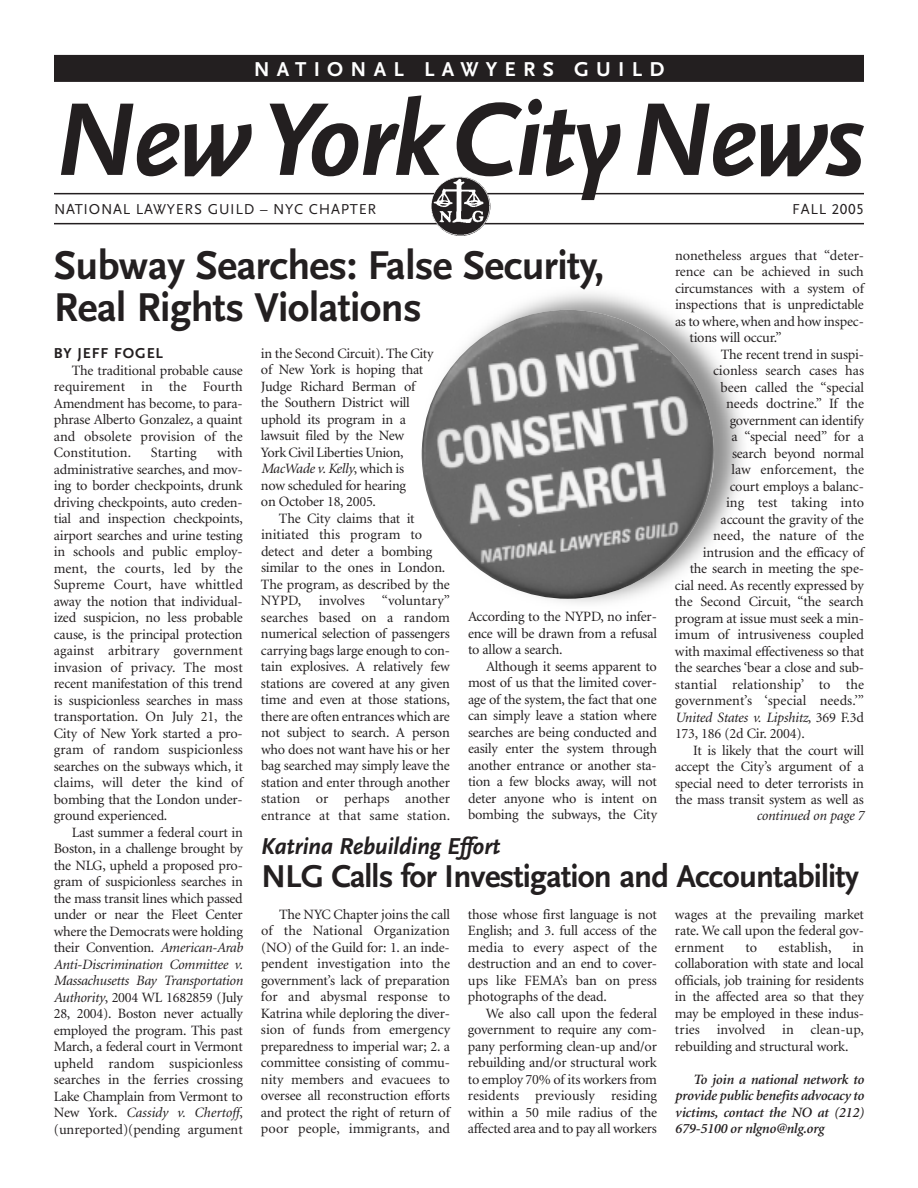
<style>
.page{position:relative;width:918px;height:1188px;background:#fff}
.page>*{position:absolute;margin:0;border:0;box-sizing:border-box;transform-origin:0 0}
.t1{font:italic 700 108px "Scala Sans LF";letter-spacing:-.03em;color:#231f20}
.t2{font:700 42px/42px "Scala Sans LF";letter-spacing:-.015em;color:#231f20}
.t3{font:700 33px "Scala Sans LF";letter-spacing:-.025em;color:#231f20}
.t4{font:italic 700 24px "Scala Sans LF";letter-spacing:-.015em;color:#231f20}
.t5{font:700 21px "Scala Sans LF";letter-spacing:.345em;color:#fff}
.t6{font:15px "Scala Sans LF";letter-spacing:.05em;color:#231f20}
.t7{font:700 15px "Scala Sans";letter-spacing:.055em;color:#231f20}
.t8{font:14.25px/16.5px "Minion";letter-spacing:-.015em;color:#231f20;text-align:justify}
.t9{font:14.25px "Minion";letter-spacing:.005em;color:#231f20}
.t10{font:italic 600 14.25px/16.5px "Minion";letter-spacing:-.015em;color:#231f20;text-align:justify}
.t11{font:italic 14.25px "Minion";letter-spacing:-.015em;color:#231f20}
.s1{font-style:normal}
.s2{font-style:italic}
</style>
<div class="page">
<div style="left:54px;top:55px;width:810px;height:27px;background:#231f20"></div>
<hr style="left:54px;top:193px;width:810px;height:1px;background:#231f20">
<hr style="left:54px;top:223px;width:810px;height:1px;background:#231f20">
<img style="left:431px;top:177px;width:59px;height:59px">
<img style="left:422px;top:310px;width:292px;height:289px">
<h3 class="t5" style="left:254px;top:62px;width:412px">NATIONAL LAWYERS GUILD</h3>
<h1 class="t1" style="left:54px;top:104px;width:811px">NewYorkCityNews</h1>
<p class="t6" style="left:54px;top:204px;width:324px">NATIONAL LAWYERS GUILD – NYC CHAPTER</p>
<p class="t6" style="left:792px;top:204px;width:73px">FALL 2005</p>
<h2 class="t2" style="left:54px;top:249px;width:552px">Subway Searches: False Security,<br>Real Rights Violations</h2>
<p class="t8" style="left:675px;top:248px;width:191px">nonetheless argues that “deter-</p>
<p class="t8" style="left:675px;top:264px;width:190px">rence can be achieved in such</p>
<p class="t8" style="left:675px;top:281px;width:190px">circumstances with a system of</p>
<p class="t8" style="left:675px;top:297px;width:190px">inspections that is unpredictable</p>
<p class="t8" style="left:675px;top:314px;width:190px">as to where, when and how inspec-</p>
<p class="t8" style="left:689px;top:330px;width:94px">tions will occur.”</p>
<p class="t8" style="left:721px;top:347px;width:145px">The recent trend in suspi-</p>
<p class="t8" style="left:713px;top:363px;width:153px">cionless search cases has</p>
<p class="t8" style="left:721px;top:380px;width:145px">been called the “special</p>
<p class="t8" style="left:726px;top:396px;width:140px">needs doctrine.” If the</p>
<p class="t8" style="left:730px;top:413px;width:136px">government can identify</p>
<p class="t8" style="left:732px;top:429px;width:134px">a “special need” for a</p>
<p class="t8" style="left:732px;top:446px;width:133px">search beyond normal</p>
<p class="t9" style="left:732px;top:464px;width:134px">law enforcement, the</p>
<p class="t8" style="left:730px;top:479px;width:136px">court employs a balanc-</p>
<p class="t9" style="left:726px;top:497px;width:139px">ing test taking into</p>
<p class="t8" style="left:721px;top:512px;width:145px">account the gravity of the</p>
<p class="t9" style="left:713px;top:530px;width:152px">need, the nature of the</p>
<p class="t8" style="left:703px;top:545px;width:163px">intrusion and the efficacy of</p>
<p class="t8" style="left:690px;top:561px;width:176px">the search in meeting the spe-</p>
<p class="t8" style="left:675px;top:578px;width:190px">cial need. As recently expressed by</p>
<p class="t8" style="left:675px;top:594px;width:190px">the Second Circuit, “the search</p>
<p class="t8" style="left:675px;top:611px;width:190px">program at issue must seek a min-</p>
<p class="t8" style="left:675px;top:627px;width:191px">imum of intrusiveness coupled</p>
<p class="t8" style="left:675px;top:644px;width:191px">with maximal effectiveness so that</p>
<p class="t8" style="left:675px;top:660px;width:191px">the searches ‘bear a close and sub-</p>
<p class="t9" style="left:675px;top:678px;width:191px">stantial relationship’ to the</p>
<p class="t9" style="left:675px;top:695px;width:191px">government’s ‘special needs.’”</p>
<p class="t11" style="left:675px;top:711px;width:191px">United States v. Lipshitz<span class="s1">, 369 F.3d</span></p>
<p class="t8" style="left:675px;top:726px;width:131px">173, 186 (2d Cir. 2004).</p>
<p class="t8" style="left:693px;top:743px;width:172px">It is likely that the court will</p>
<p class="t8" style="left:675px;top:759px;width:190px">accept the City’s argument of a</p>
<p class="t8" style="left:675px;top:776px;width:191px">special need to deter terrorists in</p>
<p class="t8" style="left:675px;top:792px;width:190px">the mass transit system as well as</p>
<p class="t8" style="left:261px;top:346px;width:174px;text-align:left">in the Second Circuit). The City of New York is hoping that<br>Judge Richard Berman of the Southern District will uphold its program in a lawsuit filed by the New<br>York Civil Liberties Union,<br><span class="s2">MacWade v. Kelly</span>, which is<br>now scheduled for hearing<br>on October 18, 2005.</p>
<p class="t8" style="left:261px;top:511px;width:191px;text-align:left;text-indent:18px">The City claims that it initiated this program to detect and deter a bombing similar to the ones in London.<br>The program, as described by the<br>NYPD, involves “voluntary” searches based on a random numerical selection of passengers carrying bags large enough to con&shy;tain explosives. A relatively few stations are covered at any given time and even at those stations, there are often entrances which are not subject to search. A person who does not want have his or her bag searched may simply leave the station and enter through another station or perhaps another entrance at that same station.</p>
<p class="t7" style="left:54px;top:348px;width:111px">BY JEFF FOGEL</p>
<p class="t8" style="left:54px;top:363px;width:191px;text-indent:18px">The traditional probable cause requirement in the Fourth Amendment has become, to para&shy;phrase Alberto Gonzalez, a quaint and obsolete provision of the Constitution.</p>
<p class="t8" style="left:54px;top:446px;width:191px;text-indent:163px">with administrative searches, and mov&shy;ing to border checkpoints, drunk driving checkpoints, auto creden&shy;tial and inspection checkpoints, airport searches and urine testing in schools and public employ&shy;ment, the courts, led by the Supreme Court, have whittled away the notion that individual&shy;ized suspicion, no less probable cause, is the principal protection against arbitrary government invasion of privacy. The most recent manifestation of this trend is suspicionless searches in mass transportation. On July 21, the City of New York started a pro&shy;gram of random suspicionless searches on the subways which, it claims, will deter the kind of bombing that the London under&shy;ground experienced.</p>
<p class="t8" style="left:54px;top:825px;width:191px;text-indent:18px">Last summer a federal court in Boston, in a challenge brought by the NLG, upheld a proposed pro&shy;gram of suspicionless searches in the mass transit lines which passed under or near the Fleet Center where the Democrats were holding their Convention. <span class="s2">American-Arab Anti-Discrimination Committee v.<br>Massachusetts Bay Transportation Authority</span>, 2004 WL 1682859 (July 28, 2004). Boston never actually employed the program. This past March, a federal court in Vermont upheld random suspicionless searches in the ferries crossing Lake Champlain from Vermont to New York. <span class="s2">Cassidy v. Chertoff</span>, (unreported)(pending argument</p>
<p class="t9" style="left:151px;top:447px;width:47px">Starting</p>
<p class="t8" style="left:468px;top:609px;width:191px">According to the NYPD, no infer&shy;ence will be drawn from a refusal to allow a search.</p>
<p class="t8" style="left:468px;top:659px;width:191px;text-indent:18px">Although it seems apparent to most of us that the limited cover&shy;age of the system, the fact that one can simply leave a station where searches are being conducted and easily enter the system through another entrance or another sta&shy;tion a few blocks away, will not deter anyone who is intent on bombing the subways, the City</p>
<h3 class="t4" style="left:261px;top:838px;width:241px">Katrina Rebuilding Effort</h3>
<h3 class="t3" style="left:261px;top:865px;width:600px">NLG Calls for Investigation and Accountability</h3>
<p class="t11" style="left:756px;top:810px;width:109px">continued on page 7</p>
<p class="t8" style="left:261px;top:907px;width:191px;text-indent:18px">The NYC Chapter joins the call of the National Organization (NO) of the Guild for: 1. an inde&shy;pendent investigation into the government’s lack of preparation for and abysmal response to Katrina while deploring the diver&shy;sion of funds from emergency preparedness to imperial war; 2. a committee consisting of commu&shy;nity members and evacuees to oversee all reconstruction efforts and protect the right of return of poor people, immigrants, and</p>
<p class="t8" style="left:468px;top:907px;width:191px">those whose first language is not English; and 3. full access of the media to every aspect of the destruction and an end to cover&shy;ups like FEMA’s ban on press photographs of the dead.</p>
<p class="t8" style="left:675px;top:907px;width:191px">wages at the prevailing market rate. We call upon the federal gov&shy;ernment</p>
<p class="t8" style="left:746px;top:940px;width:13px">to</p>
<p class="t9" style="left:779px;top:942px;width:55px">establish,</p>
<p class="t8" style="left:675px;top:940px;width:191px;text-indent:177px">in collaboration with state and local officials, job training for residents in the affected area so that they may be employed in these indus&shy;tries involved in clean-up, rebuilding and structural work.</p>
<p class="t10" style="left:675px;top:1072px;width:190px;text-indent:18px">To join a national network to provide public benefits advocacy to victims, contact the NO at (212)<br>679-5100 or nlgno@nlg.org</p>
<p class="t8" style="left:468px;top:1006px;width:191px;text-indent:18px">We also call upon the federal government to require any com&shy;pany performing clean-up and/or rebuilding and/or structural work to employ 70% of its workers from residents previously residing within a 50 mile radius of the affected area and to pay all workers</p>
</div>
